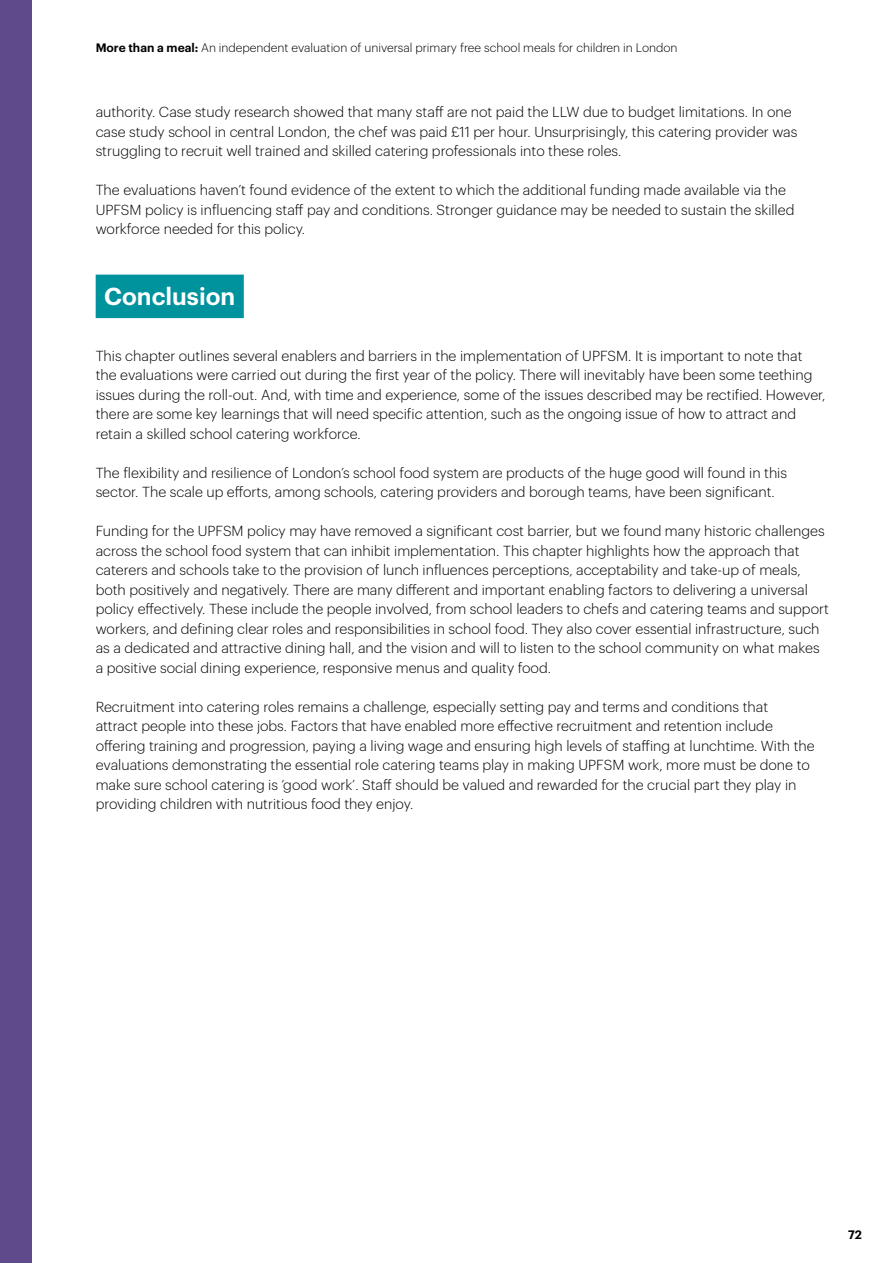
<style>
.page{position:relative;width:893px;height:1263px;background:#fff}
.page>*{position:absolute;margin:0;border:0;box-sizing:border-box;transform-origin:0 0}
.Teal_Header{font:600 24px "Graphik";color:#fff}
.Body_Copy{font:300 14.25px/19.5px "Graphik";color:#000}
.t1{font:300 12px "Graphik";color:#000}
.t2{font:600 12px "Graphik";color:#000}
.s1{font-weight:600}
</style>
<div class="page">
<div style="left:0;top:0;width:32px;height:1263px;background:#5f4b8b"></div>
<div style="left:96px;top:275px;width:148px;height:43px;background:#00939d"></div>
<p class="t1" style="left:96px;top:39px;width:583px"><span class="s1">More than a meal:</span> An independent evaluation of universal primary free school meals for children in London</p>
<p class="Body_Copy" style="left:96px;top:101px;width:703px">authority. Case study research showed that many staff are not paid the LLW due to budget limitations. In one case study school in central London, the chef was paid £11 per hour. Unsurprisingly, this catering provider was struggling to recruit well trained and skilled catering professionals into these roles.</p>
<p class="Body_Copy" style="left:96px;top:179px;width:700px">The evaluations haven’t found evidence of the extent to which the additional funding made available via the<br>UPFSM policy is influencing staff pay and conditions. Stronger guidance may be needed to sustain the skilled workforce needed for this policy.</p>
<p class="Teal_Header" style="left:104px;top:278px;width:133px">Conclusion</p>
<p class="Body_Copy" style="left:96px;top:345px;width:731px">This chapter outlines several enablers and barriers in the implementation of UPFSM. It is important to note that the evaluations were carried out during the first year of the policy. There will inevitably have been some teething issues during the roll-out. And, with time and experience, some of the issues described may be rectified. However, there are some key learnings that will need specific attention, such as the ongoing issue of how to attract and retain a skilled school catering workforce.</p>
<p class="Body_Copy" style="left:96px;top:462px;width:693px">The flexibility and resilience of London’s school food system are products of the huge good will found in this sector. The scale up efforts, among schools, catering providers and borough teams, have been significant.</p>
<p class="Body_Copy" style="left:96px;top:520px;width:735px">Funding for the UPFSM policy may have removed a significant cost barrier, but we found many historic challenges across the school food system that can inhibit implementation. This chapter highlights how the approach that caterers and schools take to the provision of lunch influences perceptions, acceptability and take-up of meals, both positively and negatively. There are many different and important enabling factors to delivering a universal policy effectively. These include the people involved, from school leaders to chefs and catering teams and support workers, and defining clear roles and responsibilities in school food. They also cover essential infrastructure, such as a dedicated and attractive dining hall, and the vision and will to listen to the school community on what makes a positive social dining experience, responsive menus and quality food.</p>
<p class="Body_Copy" style="left:96px;top:696px;width:720px">Recruitment into catering roles remains a challenge, especially setting pay and terms and conditions that<br>attract people into these jobs. Factors that have enabled more effective recruitment and retention include offering training and progression, paying a living wage and ensuring high levels of staffing at lunchtime. With the evaluations demonstrating the essential role catering teams play in making UPFSM work, more must be done to make sure school catering is ‘good work’. Staff should be valued and rewarded for the crucial part they play in providing children with nutritious food they enjoy.</p>
<p class="t2" style="left:848px;top:1225px;width:15px">72</p>
</div>
